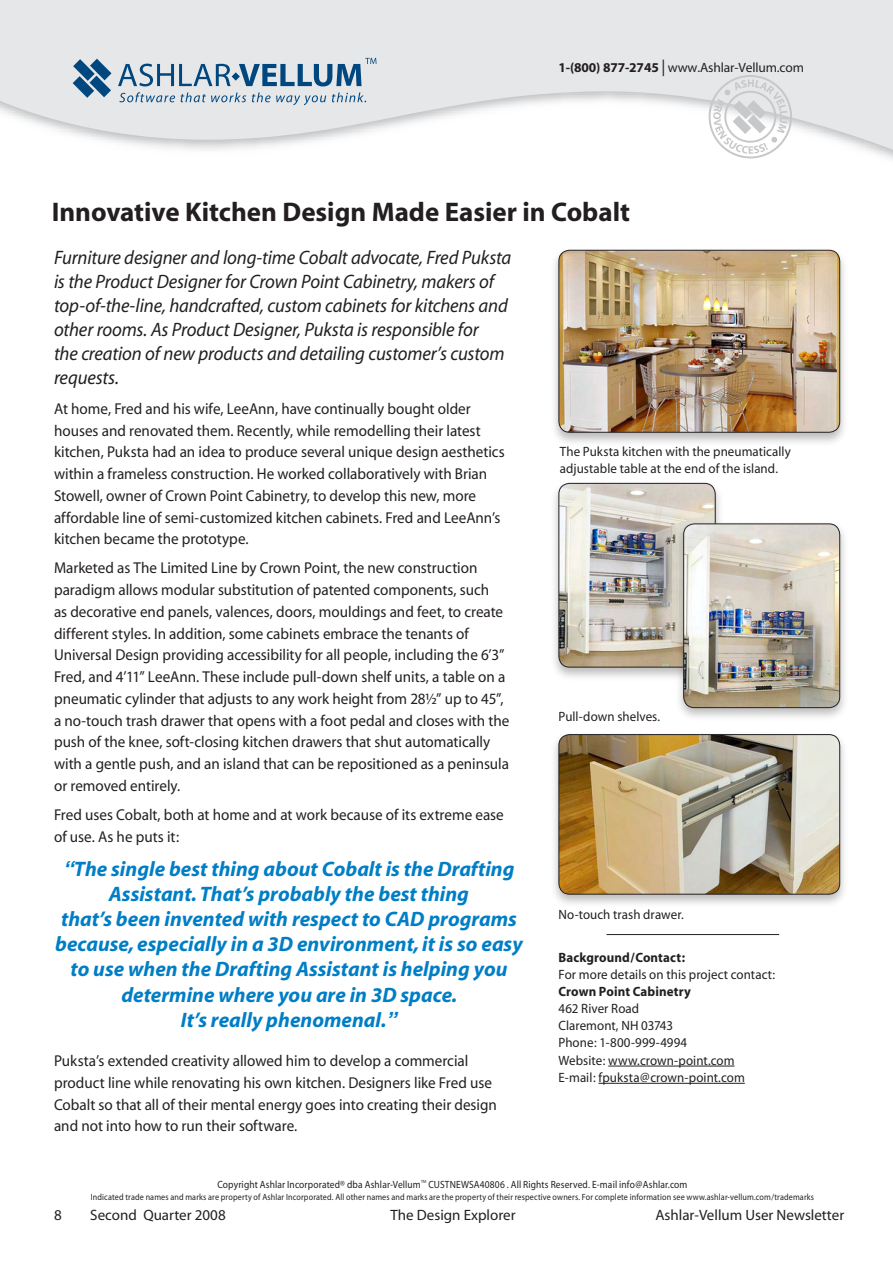
<style>
.page{position:relative;width:893px;height:1263px;background:#fff}
.page>*{position:absolute;margin:0;border:0;box-sizing:border-box;transform-origin:0 0}
.healine{font:700 27px "Myriad";color:#231f20}
.t1{font:italic 700 21px/25.2px "Myriad";color:#007ec5;text-align:center}
.body{font:italic 19.5px/24px "Myriad";letter-spacing:-.01em;color:#231f20;scale:.96 1}
.body-2{font:15.75px/21.8px "Myriad";color:#231f20;scale:.96 1}
.t2{font:15px "Myriad";color:#231f20}
.caption_contact_info{font:13.5px/16.5px "Myriad";letter-spacing:.005em;color:#231f20;scale:.96 1}
.caption_contact_info-2{font:700 13.5px/16.5px "Myriad";letter-spacing:.01em;color:#231f20;scale:.96 1}
.caption_contact_info-3{font:13.5px "Myriad";letter-spacing:.005em;color:#231f20}
.caption_contact_info-4{font:10.5px "Myriad";letter-spacing:.015em;color:#231f20;scale:.9 1}
.caption_contact_info-5{font:9px "Myriad";letter-spacing:.02em;color:#231f20;scale:.9 1}
.caption_contact_info-6{font:4.5px "Myriad";color:#231f20;scale:.9 1}
.s1{font-weight:700}
.s2{font-size:16.5px}
.s3{font-family:"Arial"}
.s4{font-weight:400}
</style>
<div class="page">
<svg style="left:0;top:0;width:893px;height:160px;fill:#e6e7e9"></svg>
<svg style="left:119px;top:92px;width:56px;height:10px"></svg>
<svg style="left:181px;top:92px;width:65px;height:10px"></svg>
<svg style="left:252px;top:92px;width:74px;height:13px"></svg>
<svg style="left:332px;top:92px;width:34px;height:10px"></svg>
<svg style="left:73px;top:59px;width:39px;height:39px;background:#6a91b0"></svg>
<svg style="left:118px;top:58px;width:258px;height:28px;background:#9fb6c8"></svg>
<svg style="left:709px;top:75px;width:83px;height:83px"></svg>
<hr style="left:606px;top:934px;width:173px;height:1px;background:#231f20">
<hr style="left:608px;top:1066px;width:126px;height:1px;background:#231f20">
<hr style="left:598px;top:1083px;width:147px;height:1px;background:#231f20">
<div style="left:549px;top:246px;width:301px;height:201px;background:#231f20;opacity:.3"></div>
<img style="left:559px;top:250px;width:281px;height:182px;border-radius:11px">
<div style="left:558px;top:250px;width:282px;height:183px;border:1px solid #231f20;border-radius:11px"></div>
<div style="left:549px;top:479px;width:175px;height:203px;background:#231f20;opacity:.3"></div>
<img style="left:559px;top:483px;width:156px;height:184px;border-radius:11px">
<div style="left:558px;top:483px;width:158px;height:184px;border:1px solid #231f20;border-radius:11px"></div>
<div style="left:674px;top:520px;width:175px;height:203px;background:#231f20;opacity:.3"></div>
<img style="left:684px;top:524px;width:156px;height:184px;border-radius:11px">
<div style="left:683px;top:523px;width:157px;height:185px;border:1px solid #231f20;border-radius:11px"></div>
<div style="left:549px;top:730px;width:301px;height:180px;background:#231f20;opacity:.3"></div>
<img style="left:559px;top:735px;width:281px;height:159px;border-radius:11px">
<div style="left:558px;top:734px;width:282px;height:160px;border:1px solid #231f20;border-radius:11px"></div>
<p class="caption_contact_info-3" style="left:558px;top:61px;width:247px"><span class="s1">1-(800) 877-2745</span> <span class="s2">|</span> www.Ashlar-Vellum.com</p>
<p class="healine" style="left:52px;top:198px;width:580px">Innovative Kitchen Design Made Easier in Cobalt</p>
<p class="body" style="left:54px;top:246px;width:478px">Furniture designer and long-time Cobalt advocate, Fred Puksta is the Product Designer for Crown Point Cabinetry, makers of top-of-the-line, handcrafted, custom cabinets for kitchens and other rooms. As Product Designer, Puksta is responsible for<br>the creation of new products and detailing customer’s custom requests.</p>
<p class="body-2" style="left:54px;top:398px;width:471px">At home, Fred and his wife, LeeAnn, have continually bought older houses and renovated them. Recently, while remodelling their latest kitchen, Puksta had an idea to produce several unique design aesthetics within a frameless construction. He worked collaboratively with Brian Stowell, owner of Crown Point Cabinetry, to develop this new, more affordable line of semi-customized kitchen cabinets. Fred and LeeAnn’s kitchen became the prototype.</p>
<p class="body-2" style="left:54px;top:558px;width:476px">Marketed as The Limited Line by Crown Point, the new construction paradigm allows modular substitution of patented components, such<br>as decorative end panels, valences, doors, mouldings and feet, to create different styles. In addition, some cabinets embrace the tenants of Universal Design providing accessibility for all people, including the 6’3” Fred, and 4’11” LeeAnn. These include pull-down shelf units, a table on a pneumatic cylinder that adjusts to any work height from 28½” up to 45”, a no-touch trash drawer that opens with a foot pedal and closes with the push of the knee, soft-closing kitchen drawers that shut automatically with a gentle push, and an island that can be repositioned as a peninsula or removed entirely.</p>
<p class="body-2" style="left:54px;top:804px;width:470px">Fred uses Cobalt, both at home and at work because of its extreme ease of use. As he puts it:</p>
<p class="t1" style="left:63px;top:856px;width:452px"><span class="s3">“</span>The single best thing about Cobalt is the Drafting<br>Assistant. That’s probably the best thing</p>
<p class="t1" style="left:55px;top:907px;width:469px">that’s been invented with respect to CAD programs because, especially in a 3D environment, it is so easy to use when the Drafting Assistant is helping you determine where you are in 3D space.</p>
<p class="t1" style="left:181px;top:1008px;width:218px">It’s really phenomenal.<span class="s3">”</span></p>
<p class="body-2" style="left:54px;top:1051px;width:463px">Puksta’s extended creativity allowed him to develop a commercial product line while renovating his own kitchen. Designers like Fred use Cobalt so that all of their mental energy goes into creating their design and not into how to run their software.</p>
<p class="caption_contact_info" style="left:560px;top:444px;width:242px">The Puksta kitchen with the pneumatically adjustable table at the end of the island.</p>
<p class="caption_contact_info" style="left:558px;top:709px;width:108px">Pull-down shelves.</p>
<p class="caption_contact_info" style="left:558px;top:907px;width:132px">No-touch trash drawer.</p>
<p class="caption_contact_info-2" style="left:558px;top:950px;width:134px">Background/Contact:</p>
<p class="caption_contact_info" style="left:558px;top:967px;width:227px">For more details on this project contact:</p>
<p class="caption_contact_info-2" style="left:558px;top:984px;width:139px">Crown Point Cabinetry<br><span class="s4">462 River Road</span></p>
<p class="caption_contact_info" style="left:558px;top:1018px;width:121px">Claremont, NH 03743</p>
<p class="caption_contact_info" style="left:558px;top:1035px;width:136px">Phone: 1-800-999-4994</p>
<p class="caption_contact_info" style="left:558px;top:1052px;width:185px">Website: www.crown-point.com</p>
<p class="caption_contact_info" style="left:558px;top:1070px;width:196px">E-mail: fpuksta@crown-point.com</p>
<p class="caption_contact_info-4" style="left:217px;top:1179px;width:227px">Copyright Ashlar Incorporated® dba Ashlar-Vellum</p>
<p class="caption_contact_info-6" style="left:421px;top:1179px;width:7px">TM</p>
<p class="caption_contact_info-4" style="left:428px;top:1179px;width:289px">CUSTNEWSA40806 . All Rights Reserved. E-mail info@Ashlar.com</p>
<p class="caption_contact_info-5" style="left:91px;top:1192px;width:805px">Indicated trade names and marks are property of Ashlar Incorporated. All other names and marks are the property of their respective owners. For complete information see www.ashlar-vellum.com/trademarks</p>
<p class="t2" style="left:54px;top:1208px;width:9px">8</p>
<p class="t2" style="left:90px;top:1208px;width:137px">Second Quarter 2008</p>
<p class="t2" style="left:390px;top:1208px;width:127px">The Design Explorer</p>
<p class="t2" style="left:656px;top:1208px;width:190px">Ashlar-Vellum User Newsletter</p>
</div>
